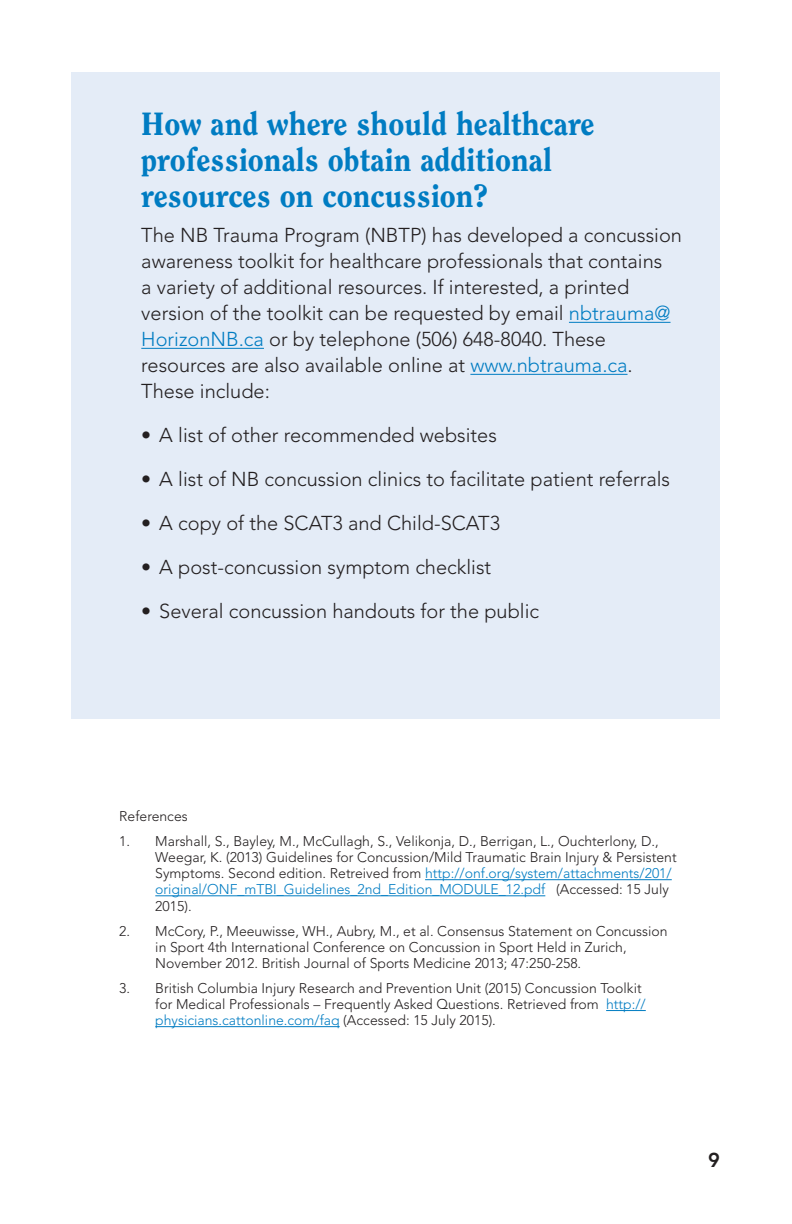
<style>
.page{position:relative;width:792px;height:1224px;background:#fff}
.page>*{position:absolute;margin:0;border:0;box-sizing:border-box;transform-origin:0 0}
.FAQ_title{font:800 32px/36px "Clearface";color:#007cc2}
.FAQ_answer{font:300 20px/26px "Avenir";color:#231f20}
.FAQ_answer_bullet{font:300 20px "Avenir";color:#231f20}
.FAQ_answer-2{font:800 20px "Avenir";color:#231f20}
.reference{font:300 14px/16.2px "Avenir";color:#231f20}
.s1{color:#007cc2}
</style>
<div class="page">
<div style="left:72px;top:72px;width:648px;height:646px;background:#e4ecf7"></div>
<hr style="left:425px;top:879px;width:247px;height:1px;background:#007cc2">
<hr style="left:155px;top:895px;width:390px;height:1px;background:#007cc2">
<hr style="left:606px;top:1010px;width:40px;height:1px;background:#007cc2">
<hr style="left:155px;top:1026px;width:185px;height:1px;background:#007cc2">
<hr style="left:569px;top:322px;width:102px;height:1px;background:#007cc2">
<hr style="left:141px;top:348px;width:123px;height:1px;background:#007cc2">
<hr style="left:470px;top:374px;width:158px;height:1px;background:#007cc2">
<p class="FAQ_title" style="left:141px;top:106px;width:455px">How and where should healthcare professionals obtain additional resources on concussion?</p>
<p class="FAQ_answer" style="left:141px;top:223px;width:542px">The NB Trauma Program (NBTP) has developed a concussion awareness toolkit for healthcare professionals that contains<br>a variety of additional resources. If interested, a printed version of the toolkit can be requested by email <span class="s1">nbtrauma@ HorizonNB. ca</span> or by telephone (506) 648-8040. These resources are also available online at <span class="s1">www.nbtrauma.ca</span>.<br>These include:</p>
<p class="FAQ_answer_bullet" style="left:141px;top:424px;width:357px">• A list of other recommended websites</p>
<p class="FAQ_answer_bullet" style="left:141px;top:468px;width:530px">• A list of NB concussion clinics to facilitate patient referrals</p>
<p class="FAQ_answer_bullet" style="left:141px;top:512px;width:360px">• A copy of the SCAT3 and Child-SCAT3</p>
<p class="FAQ_answer_bullet" style="left:141px;top:556px;width:351px">• A post-concussion symptom checklist</p>
<p class="FAQ_answer_bullet" style="left:141px;top:600px;width:399px">• Several concussion handouts for the public</p>
<p class="reference" style="left:119px;top:808px;width:70px">References</p>
<p class="reference" style="left:155px;top:833px;width:523px;text-indent:-36px">1. Marshall, S., Bayley, M., McCullagh, S., Velikonja, D., Berrigan, L., Ouchterlony, D., Weegar, K. (2013) Guidelines for Concussion/Mild Traumatic Brain Injury &amp; Persistent Symptoms. Second edition. Retreived from <span class="s1">http://onf. org/system/attachments/201/ original/ONF_mTBI_Guidelines_2nd_Edition_MODULE_12.pdf</span> (Accessed: 15 July 2015).</p>
<p class="reference" style="left:155px;top:923px;width:514px;text-indent:-36px">2. McCory, P., Meeuwisse, WH., Aubry, M., et al. Consensus Statement on Concussion in Sport 4th International Conference on Concussion in Sport Held in Zurich,<br>November 2012. British Journal of Sports Medicine 2013; 47:250-258.</p>
<p class="reference" style="left:155px;top:980px;width:492px;text-indent:-36px">3. British Columbia Injury Research and Prevention Unit (2015) Concussion Toolkit for Medical Professionals – Frequently Asked Questions. Retrieved from <span class="s1">http:// physicians.cattonline.com/faq</span> (Accessed: 15 July 2015).</p>
<p class="FAQ_answer-2" style="left:708px;top:1148px;width:13px">9</p>
</div>
